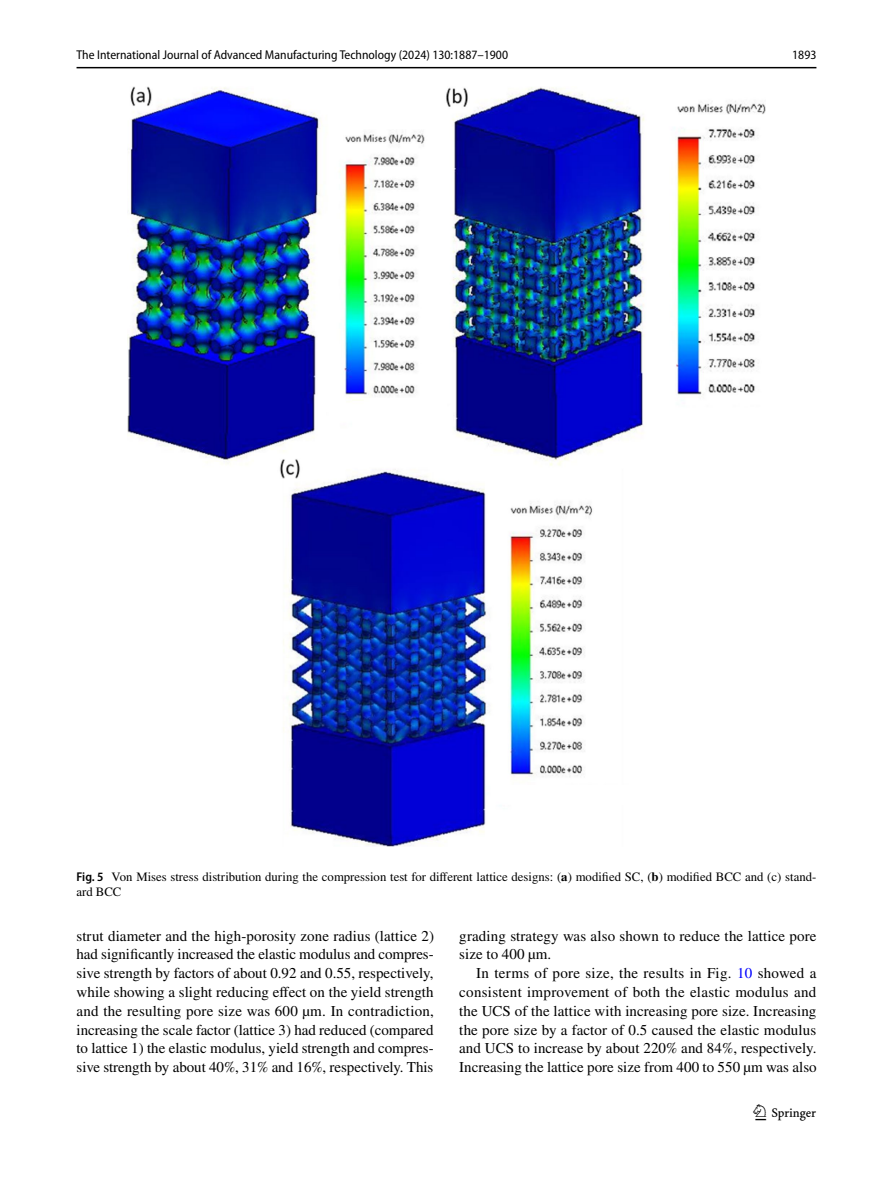
<style>
.page{position:relative;width:893px;height:1187px;background:#fff}
.page>*{position:absolute;margin:0;border:0;box-sizing:border-box;transform-origin:0 0}
.t1{font:22.5px "Springnew Regular 3";color:#000}
.t2{font:15px/18.8px "STIX";color:#000;text-align:justify}
.t3{font:12.75px/15px "STIX";color:#000}
.t4{font:semi-condensed 12.75px "Myriad Pro";color:#000}
.s1{font-family:"Myriad Pro";font-weight:600;font-stretch:semi-condensed}
.s2{font-weight:700}
.s3{color:#00f}
</style>
<div class="page">
<hr style="left:77px;top:67px;width:739px;height:1px;background:#000">
<img style="left:128px;top:87px;width:637px;height:759px">
<p class="t4" style="left:77px;top:48px;width:433px">The International Journal of Advanced Manufacturing Technology (2024) 130:1887–1900</p>
<p class="t4" style="left:792px;top:48px;width:26px">1893</p>
<p class="t3" style="left:77px;top:870px;width:741px"><span class="s1">Fig. 5</span> Von Mises stress distribution during the compression test for different lattice designs: (<span class="s2">a</span>) modified SC, (<span class="s2">b</span>) modified BCC and (c) stand&shy;ard BCC</p>
<p class="t2" style="left:77px;top:927px;width:359px">strut diameter and the high-porosity zone radius (lattice 2) had significantly increased the elastic modulus and compres&shy;sive strength by factors of about 0.92 and 0.55, respectively, while showing a slight reducing effect on the yield strength and the resulting pore size was 600 µm. In contradiction, increasing the scale factor (lattice 3) had reduced (compared to lattice 1) the elastic modulus, yield strength and compres&shy;sive strength by about 40%, 31% and 16%, respectively. This</p>
<p class="t2" style="left:459px;top:927px;width:359px">grading strategy was also shown to reduce the lattice pore size to 400 µm.</p>
<p class="t2" style="left:459px;top:964px;width:359px;text-indent:17px">In terms of pore size, the results in Fig. <span class="s3">10</span> showed a consistent improvement of both the elastic modulus and the UCS of the lattice with increasing pore size. Increasing the pore size by a factor of 0.5 caused the elastic modulus and UCS to increase by about 220% and 84%, respectively.<br>Increasing the lattice pore size from 400 to 550 µm was also</p>
<h1 class="t1" style="left:755px;top:1104px;width:62px">1 3</h1>
</div>
